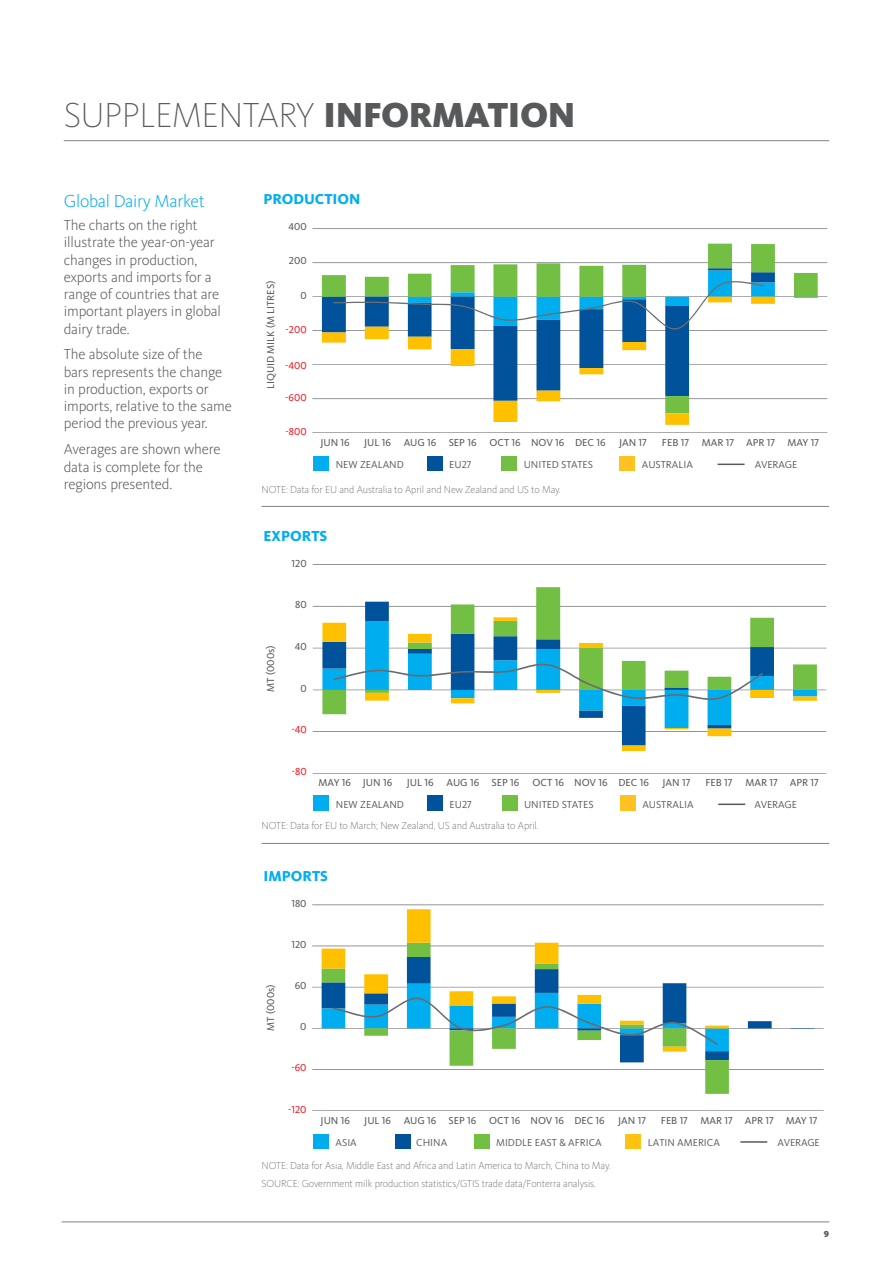
<style>
.page{position:relative;width:893px;height:1263px;background:#fff}
.page>*{position:absolute;margin:0;border:0;box-sizing:border-box;transform-origin:0 0}
.t1{font:200 36px "Kievit OT";letter-spacing:-.015em;color:#58595b}
.t2{font:300 18px "Kievit OT";letter-spacing:-.015em;color:#00aeef}
.t3{font:800 15.15px "Kievit OT";color:#00aeef}
.t4{font:300 15px/17.2px "Kievit OT";letter-spacing:-.01em;color:#58595b}
.t5{font:800 15px "Kievit OT";color:#00aeef}
.t6{font:800 14.85px "Kievit OT";color:#00aeef}
.t7{font:200 10.5px/17.7px "Kievit OT";letter-spacing:-.01em;color:#58595b}
.t8{font:10.5px "Kievit OT";color:#58595b}
.t9{font:10.5px "Kievit OT";color:#58595b}
.t10{font:10.5px "Kievit OT";color:#ed1d24}
.t11{font:900 9px "Kievit OT";color:#58595b}
.s1{font-weight:900}
</style>
<div class="page">
<hr style="left:62px;top:1221px;width:767px;height:1px;background:#808285">
<hr style="left:64px;top:140px;width:765px;height:1px;background:#808285">
<hr style="left:261px;top:506px;width:568px;height:1px;background:#808285">
<hr style="left:261px;top:843px;width:568px;height:1px;background:#808285">
<div style="left:620px;top:456px;width:15px;height:15px;background:#ffc222"></div>
<div style="left:501px;top:456px;width:16px;height:14px;background:#72bf44"></div>
<div style="left:427px;top:456px;width:16px;height:15px;background:#00539b"></div>
<div style="left:313px;top:456px;width:16px;height:15px;background:#00aeef"></div>
<hr style="left:312px;top:432px;width:515px;height:1px;background:#6d6e71">
<hr style="left:312px;top:398px;width:515px;height:1px;background:#6d6e71">
<hr style="left:312px;top:364px;width:515px;height:1px;background:#6d6e71">
<hr style="left:312px;top:330px;width:515px;height:1px;background:#6d6e71">
<hr style="left:312px;top:296px;width:515px;height:1px;background:#6d6e71">
<hr style="left:312px;top:262px;width:515px;height:1px;background:#6d6e71">
<hr style="left:312px;top:228px;width:515px;height:1px;background:#6d6e71">
<svg style="left:322px;top:244px;width:496px;height:156px"></svg>
<svg style="left:322px;top:341px;width:453px;height:84px"></svg>
<svg style="left:322px;top:270px;width:496px;height:71px"></svg>
<svg style="left:718px;top:464px;width:27px;height:1px"></svg>
<div style="left:620px;top:796px;width:16px;height:15px;background:#ffc222"></div>
<div style="left:502px;top:795px;width:15px;height:16px;background:#72bf44"></div>
<div style="left:428px;top:795px;width:15px;height:16px;background:#00539b"></div>
<div style="left:314px;top:796px;width:15px;height:15px;background:#00aeef"></div>
<hr style="left:313px;top:773px;width:513px;height:1px;background:#6d6e71">
<hr style="left:313px;top:731px;width:513px;height:1px;background:#6d6e71">
<hr style="left:313px;top:690px;width:513px;height:1px;background:#6d6e71">
<hr style="left:313px;top:648px;width:513px;height:1px;background:#6d6e71">
<hr style="left:313px;top:606px;width:513px;height:1px;background:#6d6e71">
<hr style="left:313px;top:564px;width:513px;height:1px;background:#6d6e71">
<svg style="left:322px;top:587px;width:495px;height:30px"></svg>
<svg style="left:322px;top:617px;width:495px;height:134px"></svg>
<svg style="left:333px;top:662px;width:430px;height:40px"></svg>
<hr style="left:718px;top:803px;width:27px;height:2px;background:#58595b">
<div style="left:474px;top:1134px;width:15px;height:15px;background:#72bf44"></div>
<div style="left:396px;top:1134px;width:15px;height:15px;background:#00539b"></div>
<div style="left:313px;top:1134px;width:16px;height:15px;background:#00aeef"></div>
<div style="left:626px;top:1134px;width:15px;height:15px;background:#ffc20e"></div>
<hr style="left:312px;top:1110px;width:512px;height:1px;background:#6d6e71">
<hr style="left:312px;top:1069px;width:512px;height:1px;background:#6d6e71">
<hr style="left:312px;top:1028px;width:512px;height:1px;background:#6d6e71">
<hr style="left:312px;top:987px;width:512px;height:1px;background:#6d6e71">
<hr style="left:312px;top:945px;width:512px;height:1px;background:#6d6e71">
<hr style="left:312px;top:904px;width:512px;height:1px;background:#6d6e71">
<svg style="left:729px;top:986px;width:85px;height:43px"></svg>
<svg style="left:322px;top:1051px;width:407px;height:43px"></svg>
<svg style="left:322px;top:909px;width:407px;height:75px"></svg>
<svg style="left:322px;top:984px;width:407px;height:67px"></svg>
<hr style="left:740px;top:1141px;width:27px;height:2px;background:#58595b">
<h1 class="t1" style="left:64px;top:95px;width:513px">SUPPLEMENTARY <span class="s1">INFORMATION</span></h1>
<p class="t2" style="left:64px;top:191px;width:143px">Global Dairy Market</p>
<p class="t4" style="left:64px;top:217px;width:159px">The charts on the right illustrate the year-on-year changes in production, exports and imports for a range of countries that are important players in global dairy trade.</p>
<p class="t4" style="left:64px;top:346px;width:170px">The absolute size of the<br>bars represents the change in production, exports or imports, relative to the same period the previous year.</p>
<p class="t4" style="left:64px;top:441px;width:158px">Averages are shown where data is complete for the regions presented.</p>
<p class="t6" style="left:263px;top:190px;width:99px">PRODUCTION</p>
<p class="t8" style="left:288px;top:220px;width:20px">400</p>
<p class="t8" style="left:264px;top:389px;width:110px;rotate:-90deg">LIQUID MILK (M LITRES)</p>
<p class="t8" style="left:289px;top:255px;width:19px">200</p>
<p class="t8" style="left:300px;top:289px;width:8px">0</p>
<p class="t10" style="left:286px;top:323px;width:23px">-200</p>
<p class="t10" style="left:285px;top:359px;width:23px">-400</p>
<p class="t10" style="left:285px;top:391px;width:23px">-600</p>
<p class="t10" style="left:286px;top:426px;width:23px">-800</p>
<p class="t8" style="left:320px;top:436px;width:31px">JUN 16</p>
<p class="t8" style="left:364px;top:436px;width:243px">JUL 16 AUG 16 SEP 16 OCT 16 NOV 16 DEC 16</p>
<p class="t8" style="left:619px;top:436px;width:29px">JAN 17</p>
<p class="t8" style="left:662px;top:436px;width:159px">FEB 17 MAR 17 APR 17 MAY 17</p>
<p class="t9" style="left:336px;top:458px;width:70px">NEW ZEALAND</p>
<p class="t9" style="left:449px;top:458px;width:24px">EU27</p>
<p class="t9" style="left:524px;top:458px;width:71px">UNITED STATES</p>
<p class="t9" style="left:642px;top:458px;width:53px">AUSTRALIA</p>
<p class="t9" style="left:755px;top:458px;width:44px">AVERAGE</p>
<p class="t7" style="left:261px;top:481px;width:301px">NOTE: Data for EU and Australia to April and New Zealand and US to May.</p>
<p class="t3" style="left:263px;top:526px;width:65px">EXPORTS</p>
<p class="t8" style="left:292px;top:557px;width:17px">120</p>
<p class="t8" style="left:264px;top:692px;width:48px;rotate:-90deg">MT (000s)</p>
<p class="t8" style="left:295px;top:599px;width:13px">80</p>
<p class="t8" style="left:295px;top:640px;width:13px">40</p>
<p class="t8" style="left:300px;top:682px;width:8px">0</p>
<p class="t10" style="left:292px;top:723px;width:17px">-40</p>
<p class="t10" style="left:292px;top:765px;width:16px">-80</p>
<p class="t8" style="left:318px;top:776px;width:75px">MAY 16 JUN 16</p>
<p class="t8" style="left:407px;top:776px;width:244px">JUL 16 AUG 16 SEP 16 OCT 16 NOV 16 DEC 16</p>
<p class="t8" style="left:662px;top:776px;width:30px">JAN 17</p>
<p class="t8" style="left:705px;top:776px;width:115px">FEB 17 MAR 17 APR 17</p>
<p class="t9" style="left:336px;top:798px;width:70px">NEW ZEALAND</p>
<p class="t9" style="left:449px;top:798px;width:24px">EU27</p>
<p class="t9" style="left:524px;top:798px;width:71px">UNITED STATES</p>
<p class="t9" style="left:642px;top:798px;width:53px">AUSTRALIA</p>
<p class="t9" style="left:754px;top:798px;width:44px">AVERAGE</p>
<p class="t7" style="left:261px;top:816px;width:279px">NOTE: Data for EU to March; New Zealand, US and Australia to April.</p>
<p class="t5" style="left:263px;top:867px;width:66px">IMPORTS</p>
<p class="t8" style="left:291px;top:897px;width:17px">180</p>
<p class="t8" style="left:291px;top:938px;width:17px">120</p>
<p class="t8" style="left:264px;top:1030px;width:48px;rotate:-90deg">MT (000s)</p>
<p class="t8" style="left:295px;top:979px;width:13px">60</p>
<p class="t8" style="left:300px;top:1020px;width:8px">0</p>
<p class="t10" style="left:292px;top:1061px;width:17px">-60</p>
<p class="t10" style="left:288px;top:1103px;width:20px">-120</p>
<p class="t8" style="left:321px;top:1114px;width:31px">JUN 16</p>
<p class="t8" style="left:364px;top:1114px;width:242px">JUL 16 AUG 16 SEP 16 OCT 16 NOV 16 DEC 16</p>
<p class="t8" style="left:618px;top:1114px;width:29px">JAN 17</p>
<p class="t8" style="left:661px;top:1114px;width:158px">FEB 17 MAR 17 APR 17 MAY 17</p>
<p class="t9" style="left:336px;top:1136px;width:23px">ASIA</p>
<p class="t9" style="left:416px;top:1136px;width:32px">CHINA</p>
<p class="t9" style="left:496px;top:1136px;width:107px">MIDDLE EAST &amp; AFRICA</p>
<p class="t9" style="left:648px;top:1136px;width:74px">LATIN AMERICA</p>
<p class="t9" style="left:777px;top:1136px;width:44px">AVERAGE</p>
<p class="t7" style="left:261px;top:1157px;width:350px">NOTE: Data for Asia, Middle East and Africa and Latin America to March, China to May.<br>SOURCE: Government milk production statistics/GTIS trade data/Fonterra analysis.</p>
<p class="t11" style="left:824px;top:1228px;width:7px">9</p>
</div>
